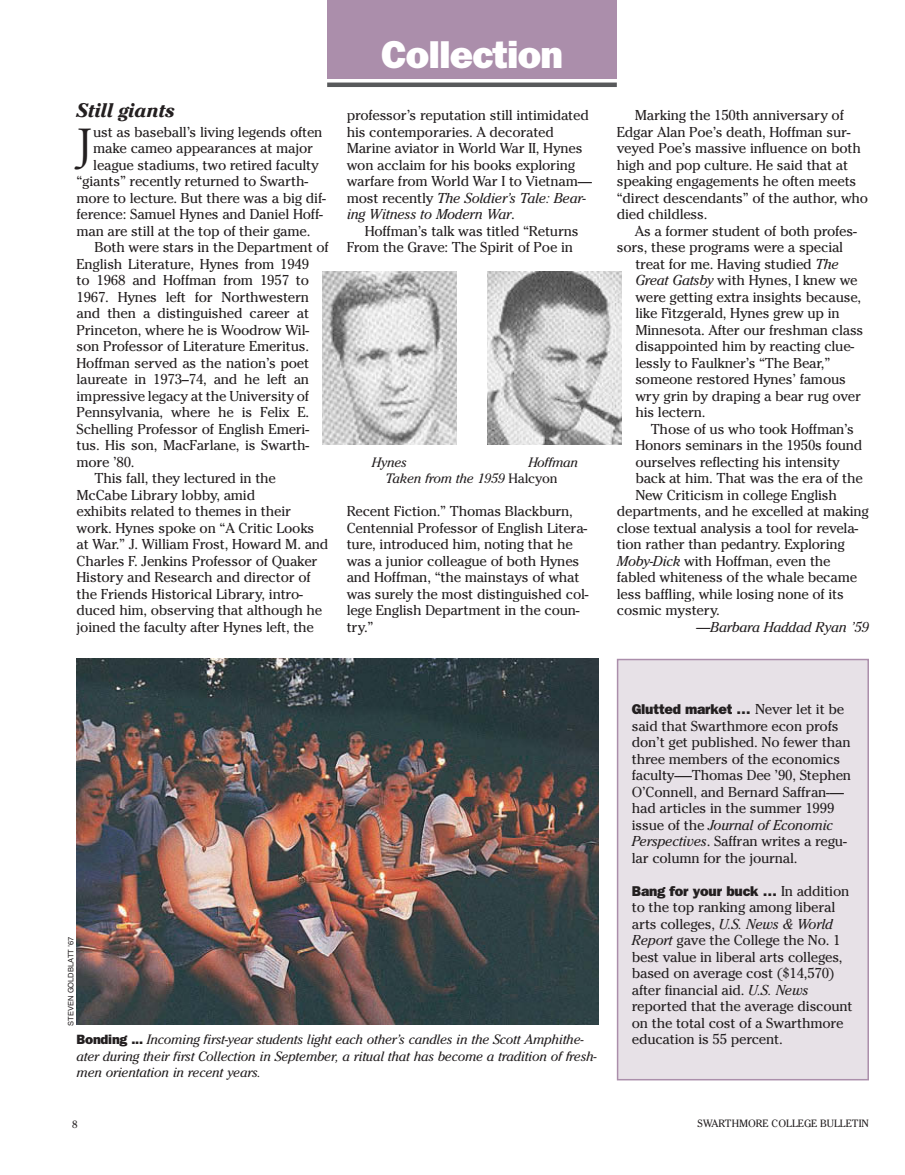
<style>
.page{position:relative;width:905px;height:1175px;background:#fff}
.page>*{position:absolute;margin:0;border:0;box-sizing:border-box;transform-origin:0 0}
.t1{font:47.4px "Adobe Garamond Pro";color:#231f20}
.t2{font:800 39px "Franklin Gothic";letter-spacing:-.025em;color:#fff}
.t3{font:italic 700 19.5px "Cheltenham";letter-spacing:-.025em;color:#231f20}
.t4{font:14.25px/16.5px "Cheltenham";letter-spacing:-.015em;color:#231f20}
.t5{font:800 14.25px "Franklin Gothic";letter-spacing:-.02em;color:#231f20}
.t6{font:italic 14.25px "Cheltenham";letter-spacing:-.015em;color:#231f20}
.t7{font:italic 13.5px/16.5px "Cheltenham";letter-spacing:-.015em;color:#231f20}
.t8{font:10.5px "Cheltenham";color:#231f20}
.t9{font:7.5px "Helvetica";color:#231f20}
.s1{font-style:italic}
.s2{font-style:normal}
.s3{font-family:"Franklin Gothic";font-weight:800;font-style:normal}
.s4{font-family:"Cheltenham";font-weight:400}
</style>
<div class="page">
<div style="left:327px;top:0;width:289px;height:79px;background:#ab8eab"></div>
<div style="left:327px;top:82px;width:289px;height:5px;background:#58595b"></div>
<img style="left:322px;top:272px;width:134px;height:172px">
<img style="left:488px;top:272px;width:133px;height:172px">
<img style="left:76px;top:658px;width:522px;height:366px">
<div style="left:618px;top:660px;width:249px;height:418px;background:#e7e1e7"></div>
<div style="left:616px;top:658px;width:252px;height:422px;border:2px solid #ab8eab"></div>
<h3 class="t3" style="left:76px;top:99px;width:100px">Still giants</h3>
<h1 class="t1" style="left:76px;top:117px;width:18px">J</h1>
<p class="t4" style="left:93px;top:123px;width:231px">ust as baseball’s living legends often</p>
<p class="t4" style="left:93px;top:140px;width:221px">make cameo appearances at major</p>
<p class="t4" style="left:93px;top:156px;width:227px">league stadiums, two retired faculty</p>
<p class="t4" style="left:77px;top:173px;width:233px">“giants” recently returned to Swarth-</p>
<p class="t4" style="left:77px;top:189px;width:251px">more to lecture. But there was a big dif-</p>
<p class="t4" style="left:77px;top:206px;width:248px">ference: Samuel Hynes and Daniel Hoff-</p>
<p class="t4" style="left:77px;top:222px;width:235px">man are still at the top of their game.</p>
<p class="t4" style="left:94px;top:239px;width:235px">Both were stars in the Department of</p>
<p class="t4" style="left:77px;top:255px;width:234px">English Literature, Hynes from 1949</p>
<p class="t4" style="left:77px;top:272px;width:234px">to 1968 and Hoffman from 1957 to</p>
<p class="t4" style="left:77px;top:288px;width:234px">1967. Hynes left for Northwestern</p>
<p class="t4" style="left:77px;top:305px;width:234px">and then a distinguished career at</p>
<p class="t4" style="left:77px;top:321px;width:234px">Princeton, where he is Woodrow Wil-</p>
<p class="t4" style="left:77px;top:338px;width:234px">son Professor of Literature Emeritus.</p>
<p class="t4" style="left:77px;top:354px;width:234px">Hoffman served as the nation’s poet</p>
<p class="t4" style="left:77px;top:371px;width:234px">laureate in 1973–74, and he left an</p>
<p class="t4" style="left:77px;top:387px;width:234px">impressive legacy at the University of</p>
<p class="t4" style="left:77px;top:404px;width:234px">Pennsylvania, where he is Felix E.</p>
<p class="t4" style="left:77px;top:420px;width:234px">Schelling Professor of English Emeri-</p>
<p class="t4" style="left:77px;top:437px;width:234px">tus. His son, MacFarlane, is Swarth-</p>
<p class="t4" style="left:77px;top:453px;width:60px">more ’80.</p>
<p class="t4" style="left:94px;top:470px;width:183px">This fall, they lectured in the</p>
<p class="t4" style="left:77px;top:486px;width:180px">McCabe Library lobby, amid</p>
<p class="t4" style="left:77px;top:503px;width:216px">exhibits related to themes in their</p>
<p class="t4" style="left:77px;top:519px;width:239px">work. Hynes spoke on “A Critic Looks</p>
<p class="t4" style="left:77px;top:536px;width:253px">at War.” J. William Frost, Howard M. and</p>
<p class="t4" style="left:77px;top:552px;width:242px">Charles F. Jenkins Professor of Quaker</p>
<p class="t4" style="left:77px;top:569px;width:236px">History and Research and director of</p>
<p class="t4" style="left:77px;top:585px;width:228px">the Friends Historical Library, intro-</p>
<p class="t4" style="left:77px;top:602px;width:247px">duced him, observing that although he</p>
<p class="t4" style="left:77px;top:618px;width:239px">joined the faculty after Hynes left, the</p>
<h2 class="t2" style="left:381px;top:32px;width:183px">Collection</h2>
<p class="t4" style="left:346px;top:107px;width:247px">professor’s reputation still intimidated his contemporaries. A decorated Marine aviator in World War II, Hynes won acclaim for his books exploring warfare from World War I to Vietnam— most recently <span class="s1">The Soldier’s Tale: Bear&shy;ing Witness to Modern War</span>.</p>
<p class="t4" style="left:346px;top:222px;width:233px;text-indent:18px">Hoffman’s talk was titled “Returns<br>From the Grave: The Spirit of Poe in</p>
<p class="t7" style="left:372px;top:454px;width:37px">Hynes</p>
<p class="t7" style="left:528px;top:454px;width:51px">Hoffman</p>
<p class="t7" style="left:385px;top:470px;width:174px">Taken from the 1959 <span class="s2">Halcyon</span></p>
<p class="t4" style="left:346px;top:503px;width:243px">Recent Fiction.” Thomas Blackburn, Centennial Professor of English Litera&shy;ture, introduced him, noting that he was a junior colleague of both Hynes and Hoffman, “the mainstays of what was surely the most distinguished col&shy;lege English Department in the coun&shy;try.”</p>
<p class="t4" style="left:617px;top:107px;width:253px;text-indent:18px">Marking the 150th anniversary of Edgar Alan Poe’s death, Hoffman sur&shy;veyed Poe’s massive influence on both high and pop culture. He said that at speaking engagements he often meets “direct descendants” of the author, who died childless.</p>
<p class="t4" style="left:635px;top:222px;width:223px">As a former student of both profes-</p>
<p class="t4" style="left:617px;top:239px;width:228px">sors, these programs were a special</p>
<p class="t4" style="left:635px;top:255px;width:205px">treat for me. Having studied <span class="s1">The</span></p>
<p class="t4" style="left:635px;top:272px;width:224px"><span class="s1">Great Gatsby</span> with Hynes, I knew we</p>
<p class="t4" style="left:635px;top:288px;width:227px">were getting extra insights because,</p>
<p class="t4" style="left:635px;top:305px;width:206px">like Fitzgerald, Hynes grew up in</p>
<p class="t4" style="left:635px;top:321px;width:229px">Minnesota. After our freshman class</p>
<p class="t4" style="left:635px;top:338px;width:220px">disappointed him by reacting clue-</p>
<p class="t4" style="left:635px;top:354px;width:196px">lessly to Faulkner’s “The Bear,”</p>
<p class="t4" style="left:635px;top:371px;width:212px">someone restored Hynes’ famous</p>
<p class="t4" style="left:635px;top:387px;width:227px">wry grin by draping a bear rug over</p>
<p class="t4" style="left:635px;top:404px;width:72px">his lectern.</p>
<p class="t4" style="left:650px;top:420px;width:205px">Those of us who took Hoffman’s</p>
<p class="t4" style="left:635px;top:437px;width:228px">Honors seminars in the 1950s found</p>
<p class="t4" style="left:635px;top:453px;width:206px">ourselves reflecting his intensity</p>
<p class="t4" style="left:635px;top:470px;width:229px">back at him. That was the era of the</p>
<p class="t4" style="left:635px;top:486px;width:203px">New Criticism in college English</p>
<p class="t4" style="left:617px;top:503px;width:253px">departments, and he excelled at making</p>
<p class="t4" style="left:617px;top:519px;width:243px">close textual analysis a tool for revela-</p>
<p class="t4" style="left:617px;top:536px;width:229px">tion rather than pedantry. Exploring</p>
<p class="t4" style="left:617px;top:552px;width:215px"><span class="s1">Moby-Dick</span> with Hoffman, even the</p>
<p class="t4" style="left:617px;top:569px;width:242px">fabled whiteness of the whale became</p>
<p class="t4" style="left:617px;top:585px;width:229px">less baffling, while losing none of its</p>
<p class="t4" style="left:617px;top:602px;width:105px">cosmic mystery.</p>
<p class="t6" style="left:696px;top:618px;width:174px">—Barbara Haddad Ryan ’59</p>
<p class="t9" style="left:64px;top:1025px;width:90px;rotate:-90deg">STEVEN GOLDBLATT ʼ67</p>
<p class="t7" style="left:76px;top:1031px;width:521px"><span class="s3">Bonding ...</span> Incoming first-year students light each other’s candles in the Scott Amphithe&shy;ater during their first Collection in September, a ritual that has become a tradition of fresh&shy;men orientation in recent years.</p>
<p class="t8" style="left:72px;top:1118px;width:7px">8</p>
<p class="t5" style="left:632px;top:701px;width:214px">Glutted market … <span class="s4">Never let it be</span></p>
<p class="t4" style="left:632px;top:717px;width:221px">said that Swarthmore econ profs don’t get published. No fewer than three members of the economics faculty-—Thomas Dee ’90, Stephen<br>O’Connell, and Bernard Saffran-— had articles in the summer 1999 issue of the <span class="s1">Journal of Economic<br>Perspectives</span>. Saffran writes a regu&shy;lar column for the journal.</p>
<p class="t5" style="left:632px;top:882px;width:219px">Bang for your buck … <span class="s4">In addition</span></p>
<p class="t4" style="left:632px;top:899px;width:222px">to the top ranking among liberal arts colleges, <span class="s1">U.S. News &amp; World<br>Report</span> gave the College the No. 1 best value in liberal arts colleges, based on average cost ($14,570) after financial aid. <span class="s1">U.S. News </span>reported that the average discount on the total cost of a Swarthmore education is 55 percent.</p>
<p class="t8" style="left:697px;top:1117px;width:173px">SWARTHMORE COLLEGE BULLETIN</p>
</div>
